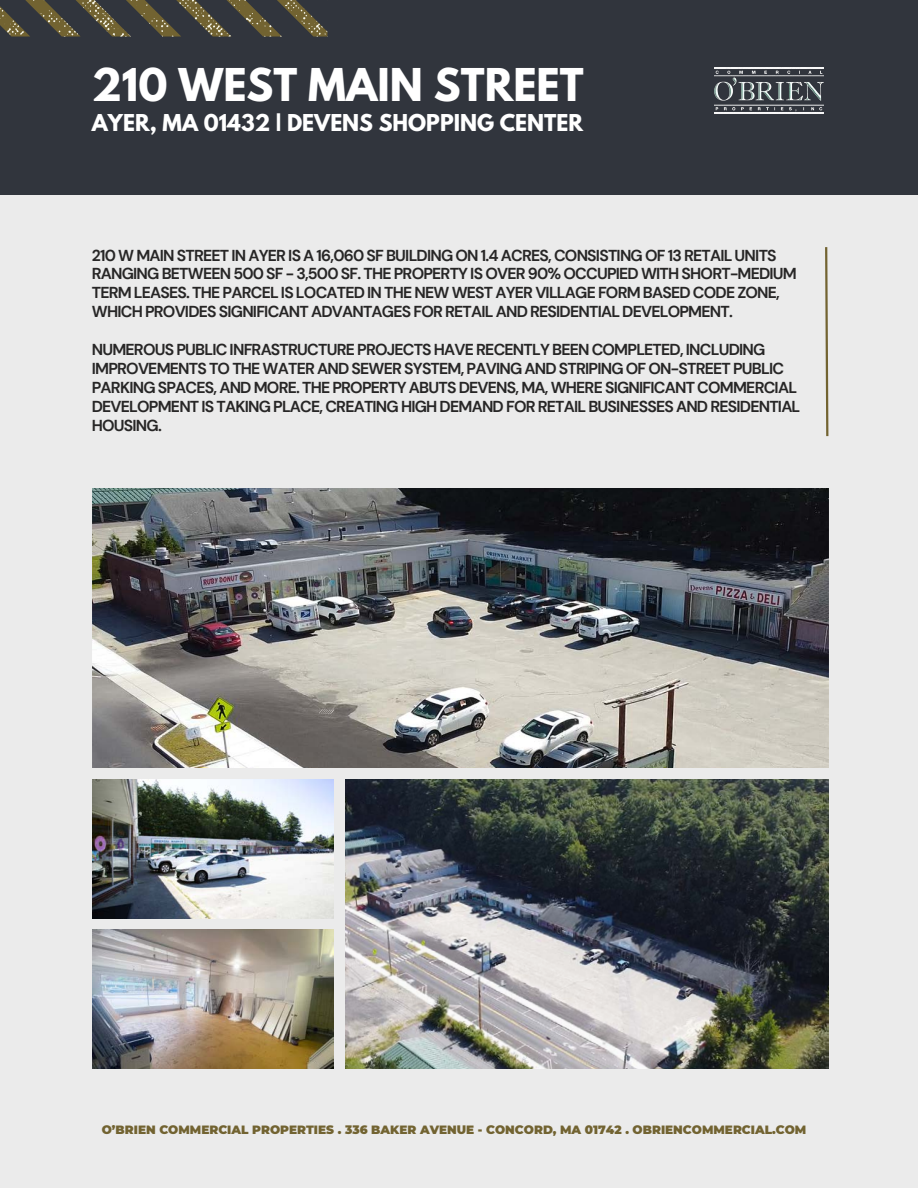
<style>
.page{position:relative;width:918px;height:1188px;background:#ebebeb}
.page>*{position:absolute;margin:0;border:0;box-sizing:border-box;transform-origin:0 0}
.t1{font:700 40.05px "League Spartan";color:#fff}
.t2{font:700 20.55px "League Spartan";color:#fff}
.t3{font:700 15.9px/18.9px "DM Sans";letter-spacing:-.05em;color:#272626}
.t4{font:900 12px "Montserrat";color:#726331}
</style>
<div class="page">
<img style="left:92px;top:489px;width:737px;height:279px">
<img style="left:92px;top:779px;width:242px;height:140px">
<img style="left:345px;top:779px;width:484px;height:289px">
<img style="left:92px;top:930px;width:242px;height:138px">
<svg style="left:825px;top:247px;width:4px;height:190px"></svg>
<div style="left:0;top:0;width:918px;height:194px;background:#31353d"></div>
<svg style="left:0;top:0;width:327px;height:37px"></svg>
<img style="left:714px;top:67px;width:109px;height:46px">
<p class="t1" style="left:92px;top:65px;width:493px">210 WEST MAIN STREET</p>
<p class="t2" style="left:92px;top:113px;width:493px">AYER, MA 01432 | DEVENS SHOPPING CENTER</p>
<p class="t3" style="left:92px;top:246px;width:707px">210 W MAIN STREET IN AYER IS A 16,060 SF BUILDING ON 1.4 ACRES, CONSISTING OF 13 RETAIL UNITS RANGING BETWEEN 500 SF - 3,500 SF. THE PROPERTY IS OVER 90% OCCUPIED WITH SHORT-MEDIUM TERM LEASES. THE PARCEL IS LOCATED IN THE NEW WEST AYER VILLAGE FORM BASED CODE ZONE, WHICH PROVIDES SIGNIFICANT ADVANTAGES FOR RETAIL AND RESIDENTIAL DEVELOPMENT.</p>
<p class="t3" style="left:92px;top:340px;width:710px">NUMEROUS PUBLIC INFRASTRUCTURE PROJECTS HAVE RECENTLY BEEN COMPLETED, INCLUDING IMPROVEMENTS TO THE WATER AND SEWER SYSTEM, PAVING AND STRIPING OF ON-STREET PUBLIC PARKING SPACES, AND MORE. THE PROPERTY ABUTS DEVENS, MA, WHERE SIGNIFICANT COMMERCIAL DEVELOPMENT IS TAKING PLACE, CREATING HIGH DEMAND FOR RETAIL BUSINESSES AND RESIDENTIAL HOUSING.</p>
<p class="t4" style="left:102px;top:1123px;width:706px">O’BRIEN COMMERCIAL PROPERTIES . 336 BAKER AVENUE - CONCORD, MA 01742 . OBRIENCOMMERCIAL.COM</p>
</div>
